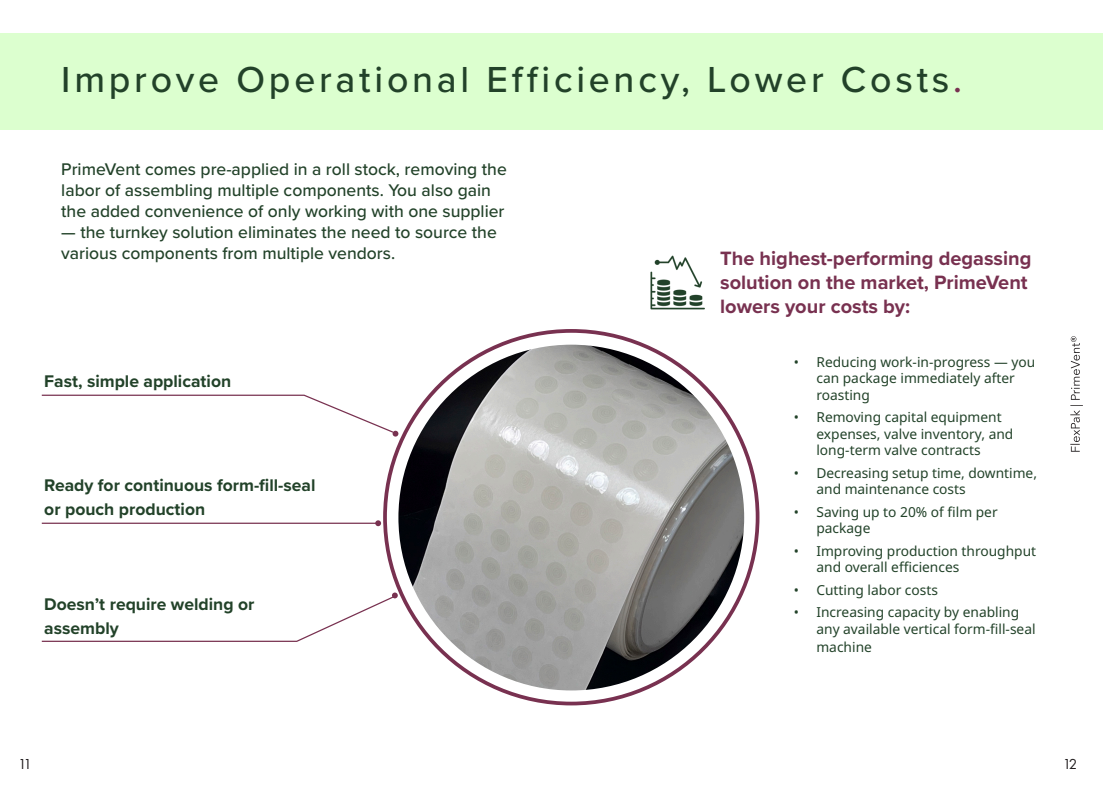
<style>
.page{position:relative;width:1103px;height:788px;background:#fff}
.page>*{position:absolute;margin:0;border:0;box-sizing:border-box;transform-origin:0 0}
.t1{font:500 37.5px "Proxima Nova";letter-spacing:.1em;color:#224229}
.t2{font:700 20px/24px "Proxima Nova";color:#783150}
.t3{font:500 17.5px/21px "Proxima Nova";color:#224229}
.t4{font:700 17.5px/24px "Proxima Nova";color:#224229}
.t5{font:15px "Futura PT";color:#231f20}
.t6{font:13.75px/16.5px "Noto Sans";color:#224229}
.s1{color:#783150}
</style>
<div class="page">
<div style="left:0;top:34px;width:1102px;height:96px;background:#dcffcf"></div>
<hr style="left:42px;top:522px;width:334px;height:2px;background:#783150">
<svg style="left:41px;top:394px;width:357px;height:42px"></svg>
<svg style="left:375px;top:520px;width:6px;height:6px"></svg>
<svg style="left:41px;top:592px;width:357px;height:50px"></svg>
<img style="left:650px;top:255px;width:55px;height:55px">
<svg style="left:1070px;top:336px;width:12px;height:115px"></svg>
<img style="left:398px;top:344px;width:346px;height:346px;border-radius:173px">
<p class="t1" style="left:61px;top:52px;width:902px">Improve Operational Efficiency, Lower Costs<span class="s1">.</span></p>
<p class="t3" style="left:61px;top:158px;width:447px">PrimeVent comes pre-applied in a roll stock, removing the labor of assembling multiple components. You also gain the added convenience of only working with one supplier</p>
<p class="t3" style="left:61px;top:221px;width:437px">— the turnkey solution eliminates the need to source the various components from multiple vendors.</p>
<p class="t4" style="left:44px;top:369px;width:188px">Fast, simple application</p>
<p class="t4" style="left:44px;top:472px;width:273px">Ready for continuous form-fill-seal or pouch production</p>
<p class="t4" style="left:44px;top:591px;width:212px">Doesn’t require welding or assembly</p>
<p class="t2" style="left:720px;top:246px;width:313px">The highest-performing degassing solution on the market, PrimeVent lowers your costs by:</p>
<p class="t6" style="left:816px;top:354px;width:220px;text-indent:-22px">• Reducing work-in-progress — you can package immediately after roasting</p>
<p class="t6" style="left:816px;top:409px;width:198px;text-indent:-22px">• Removing capital equipment expenses, valve inventory, and long-term valve contracts</p>
<p class="t6" style="left:816px;top:465px;width:222px;text-indent:-22px">• Decreasing setup time, downtime, and maintenance costs</p>
<p class="t6" style="left:816px;top:504px;width:183px;text-indent:-22px">• Saving up to 20% of film per package</p>
<p class="t6" style="left:816px;top:543px;width:221px;text-indent:-22px">• Improving production throughput and overall efficiences</p>
<p class="t6" style="left:794px;top:582px;width:146px">• Cutting labor costs</p>
<p class="t6" style="left:816px;top:604px;width:221px;text-indent:-22px">• Increasing capacity by enabling any available vertical form-fill-seal</p>
<p class="t6" style="left:816px;top:639px;width:57px">machine</p>
<p class="t5" style="left:18px;top:754px;width:15px">11</p>
<p class="t5" style="left:1062px;top:754px;width:16px">12</p>
</div>
